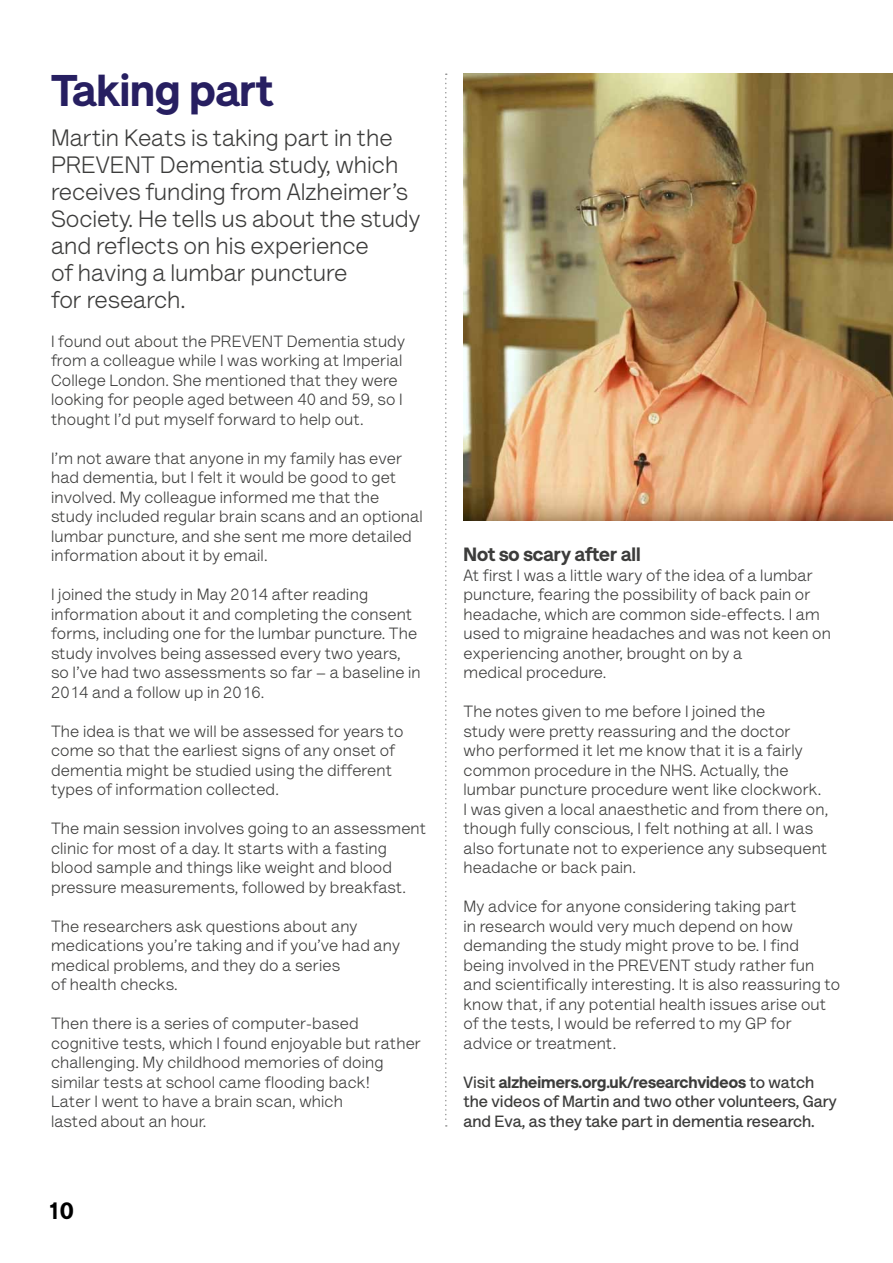
<style>
.page{position:relative;width:893px;height:1263px;background:#fff}
.page>*{position:absolute;margin:0;border:0;box-sizing:border-box;transform-origin:0 0}
.t1{font:900 45px "AS Lettera Text";color:#271f61}
.t2{font:24px/27px "AS Lettera Text";color:#3c3c3b}
.t3{font:900 24px "AS Lettera Text";color:#000}
.t4{font:900 19.5px "AS Lettera Text";color:#3c3c3b}
.t5{font:16.5px/19.5px "AS Lettera Text";letter-spacing:.01em;color:#3c3c3b}
.t6{font:700 16.5px/19.5px "AS Lettera Text";color:#3c3c3b}
.s1{font-weight:900}
</style>
<div class="page">
<svg style="left:445px;top:74px;width:2px;height:1053px"></svg>
<img style="left:463px;top:74px;width:430px;height:446px">
<h1 class="t1" style="left:51px;top:54px;width:223px">Taking part</h1>
<h2 class="t2" style="left:51px;top:122px;width:371px">Martin Keats is taking part in the<br>PREVENT Dementia study, which receives funding from Alzheimer’s<br>Society. He tells us about the study and reflects on his experience<br>of having a lumbar puncture<br>for research.</h2>
<p class="t5" style="left:51px;top:330px;width:355px">I found out about the PREVENT Dementia study from a colleague while I was working at Imperial College London. She mentioned that they were looking for people aged between 40 and 59, so I thought I’d put myself forward to help out.</p>
<p class="t5" style="left:51px;top:447px;width:373px">I’m not aware that anyone in my family has ever had dementia, but I felt it would be good to get involved. My colleague informed me that the study included regular brain scans and an optional lumbar puncture, and she sent me more detailed information about it by email.</p>
<p class="t5" style="left:51px;top:583px;width:371px">I joined the study in May 2014 after reading information about it and completing the consent forms, including one for the lumbar puncture. The study involves being assessed every two years, so I’ve had two assessments so far – a baseline in 2014 and a follow up in 2016.</p>
<p class="t5" style="left:51px;top:720px;width:354px">The idea is that we will be assessed for years to come so that the earliest signs of any onset of dementia might be studied using the different types of information collected.</p>
<p class="t5" style="left:51px;top:817px;width:377px">The main session involves going to an assessment clinic for most of a day. It starts with a fasting blood sample and things like weight and blood pressure measurements, followed by breakfast.</p>
<p class="t5" style="left:51px;top:915px;width:350px">The researchers ask questions about any medications you’re taking and if you’ve had any medical problems, and they do a series<br>of health checks.</p>
<p class="t5" style="left:51px;top:1012px;width:371px">Then there is a series of computer-based cognitive tests, which I found enjoyable but rather challenging. My childhood memories of doing similar tests at school came flooding back!<br>Later I went to have a brain scan, which<br>lasted about an hour.</p>
<h2 class="t3" style="left:47px;top:1191px;width:28px">10</h2>
<p class="t4" style="left:463px;top:538px;width:179px">Not so scary after all</p>
<p class="t5" style="left:463px;top:564px;width:369px">At first I was a little wary of the idea of a lumbar puncture, fearing the possibility of back pain or headache, which are common side-effects. I am used to migraine headaches and was not keen on experiencing another, brought on by a<br>medical procedure.</p>
<p class="t5" style="left:463px;top:700px;width:366px">The notes given to me before I joined the<br>study were pretty reassuring and the doctor<br>who performed it let me know that it is a fairly common procedure in the NHS. Actually, the lumbar puncture procedure went like clockwork.<br>I was given a local anaesthetic and from there on, though fully conscious, I felt nothing at all. I was also fortunate not to experience any subsequent headache or back pain.</p>
<p class="t5" style="left:463px;top:895px;width:378px">My advice for anyone considering taking part<br>in research would very much depend on how demanding the study might prove to be. I find being involved in the PREVENT study rather fun and scientifically interesting. It is also reassuring to know that, if any potential health issues arise out of the tests, I would be referred to my GP for advice or treatment.</p>
<p class="t6" style="left:463px;top:1071px;width:375px">Visit <span class="s1">alzheimers.org.uk/researchvideos</span> to watch the videos of Martin and two other volunteers, Gary and Eva, as they take part in dementia research.</p>
</div>
